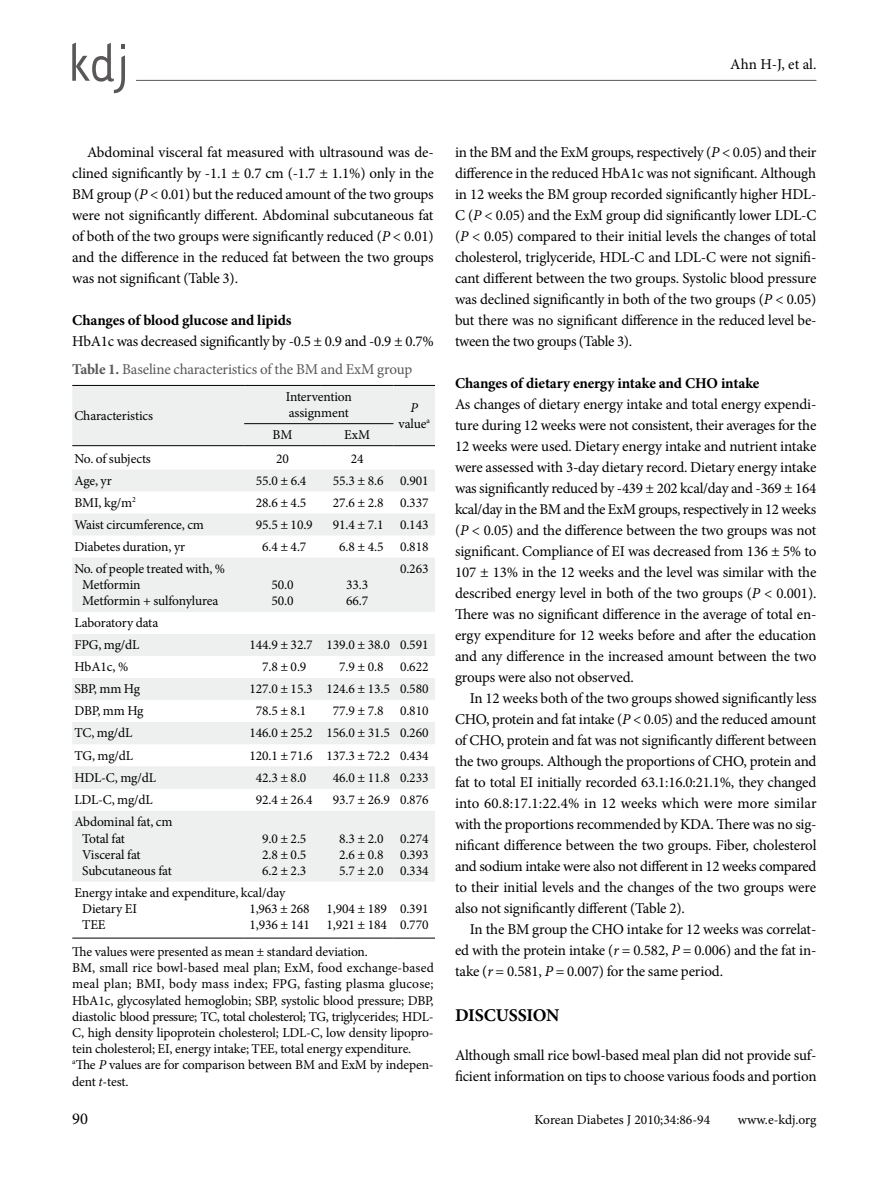
<style>
.page{position:relative;width:893px;height:1191px;background:#fff}
.page>*{position:absolute;margin:0;border:0;box-sizing:border-box;transform-origin:0 0}
.t1{font:700 18px "Minion Pro";letter-spacing:-.01em;color:#000}
.t2{font:16.5px "Minion Pro";color:#000}
.t3{font:15px/21px "Minion Pro";letter-spacing:-.015em;color:#000;text-align:justify}
.t4{font:700 15px "Minion Pro";letter-spacing:-.01em;color:#000}
.t5{font:15px "Minion Pro";letter-spacing:-.01em;color:#595757}
.t6{font:13.5px/16.2px "Minion Pro";letter-spacing:-.01em;color:#000}
.s1{font-style:italic}
.s2{font-weight:700}
</style>
<div class="page">
<hr style="left:136px;top:80px;width:680px;height:1px;background:#595757">
<svg style="left:72px;top:43px;width:53px;height:50px"></svg>
<svg style="left:72px;top:386px;width:363px;height:495px;fill:#eeefef"></svg>
<hr style="left:72px;top:385px;width:172px;height:1px;background:#000">
<hr style="left:244px;top:385px;width:77px;height:1px;background:#000">
<hr style="left:321px;top:385px;width:72px;height:1px;background:#000">
<hr style="left:393px;top:385px;width:42px;height:1px;background:#000">
<hr style="left:72px;top:937px;width:172px;height:1px;background:#000">
<hr style="left:244px;top:937px;width:77px;height:1px;background:#000">
<hr style="left:321px;top:937px;width:72px;height:1px;background:#000">
<hr style="left:393px;top:937px;width:42px;height:1px;background:#000">
<hr style="left:244px;top:423px;width:77px;height:1px;background:#000">
<hr style="left:321px;top:423px;width:72px;height:1px;background:#000">
<hr style="left:72px;top:445px;width:172px;height:1px;background:#000">
<hr style="left:244px;top:445px;width:77px;height:1px;background:#000">
<hr style="left:321px;top:445px;width:72px;height:1px;background:#000">
<hr style="left:393px;top:445px;width:42px;height:1px;background:#000">
<p class="t3" style="left:730px;top:54px;width:88px">Ahn H-J, et al.</p>
<p class="t3" style="left:72px;top:142px;width:363px;text-indent:15px">Abdominal visceral fat measured with ultrasound was de&shy;clined significantly by -1.1 ± 0.7 cm (-1.7 ± 1.1%) only in the BM group (<span class="s1">P</span> &lt; 0.01) but the reduced amount of the two groups were not significantly different. Abdominal subcutaneous fat of both of the two groups were significantly reduced (<span class="s1">P</span> &lt; 0.01) and the difference in the reduced fat between the two groups was not significant (Table 3).</p>
<p class="t4" style="left:72px;top:310px;width:221px">Changes of blood glucose and lipids</p>
<p class="t3" style="left:72px;top:331px;width:363px">HbA1c was decreased significantly by -0.5 ± 0.9 and -0.9 ± 0.7%</p>
<p class="t5" style="left:72px;top:359px;width:341px"><span class="s2">Table 1.</span> Baseline characteristics of the BM and ExM group</p>
<p class="t6" style="left:74px;top:407px;width:80px">Characteristics</p>
<p class="t6" style="left:286px;top:388px;width:68px">Intervention assignment</p>
<p class="t6" style="left:399px;top:399px;width:33px;text-align:center"><span class="s1">P </span>value<sup>a</sup></p>
<p class="t6" style="left:273px;top:427px;width:21px">BM</p>
<p class="t6" style="left:344px;top:427px;width:27px">ExM</p>
<p class="t6" style="left:74px;top:450px;width:78px">No. of subjects</p>
<p class="t6" style="left:276px;top:450px;width:14px">20</p>
<p class="t6" style="left:351px;top:450px;width:14px">24</p>
<p class="t6" style="left:74px;top:472px;width:39px">Age, yr</p>
<p class="t6" style="left:256px;top:472px;width:52px">55.0 ± 6.4</p>
<p class="t6" style="left:333px;top:472px;width:97px">55.3 ± 8.6 0.901</p>
<p class="t6" style="left:74px;top:494px;width:63px">BMI, kg/m<sup>2</sup></p>
<p class="t6" style="left:256px;top:494px;width:52px">28.6 ± 4.5</p>
<p class="t6" style="left:333px;top:494px;width:97px">27.6 ± 2.8 0.337</p>
<p class="t6" style="left:74px;top:516px;width:131px">Waist circumference, cm</p>
<p class="t6" style="left:256px;top:516px;width:59px">95.5 ± 10.9</p>
<p class="t6" style="left:333px;top:516px;width:97px">91.4 ± 7.1 0.143</p>
<p class="t6" style="left:74px;top:538px;width:112px">Diabetes duration, yr</p>
<p class="t6" style="left:262px;top:538px;width:46px">6.4 ± 4.7</p>
<p class="t6" style="left:339px;top:538px;width:91px">6.8 ± 4.5 0.818</p>
<p class="t6" style="left:82px;top:560px;width:144px;text-indent:-8px">No. of people treated with, %<br>Metformin<br>Metformin + sulfonylurea</p>
<p class="t6" style="left:400px;top:560px;width:30px">0.263</p>
<p class="t6" style="left:271px;top:577px;width:24px">50.0<br>50.0</p>
<p class="t6" style="left:346px;top:577px;width:24px">33.3<br>66.7</p>
<p class="t6" style="left:74px;top:612px;width:85px;line-height:22px">Laboratory data<br>FPG, mg/dL</p>
<p class="t6" style="left:249px;top:637px;width:181px">144.9 ± 32.7 139.0 ± 38.0 0.591</p>
<p class="t6" style="left:74px;top:659px;width:55px">HbA1c, %</p>
<p class="t6" style="left:262px;top:659px;width:46px">7.8 ± 0.9</p>
<p class="t6" style="left:339px;top:659px;width:91px">7.9 ± 0.8 0.622</p>
<p class="t6" style="left:74px;top:681px;width:67px">SBP, mm Hg</p>
<p class="t6" style="left:249px;top:681px;width:181px">127.0 ± 15.3 124.6 ± 13.5 0.580</p>
<p class="t6" style="left:74px;top:703px;width:71px">DBP, mm Hg</p>
<p class="t6" style="left:256px;top:703px;width:52px">78.5 ± 8.1</p>
<p class="t6" style="left:333px;top:703px;width:97px">77.9 ± 7.8 0.810</p>
<p class="t6" style="left:74px;top:725px;width:60px">TC, mg/dL</p>
<p class="t6" style="left:249px;top:725px;width:181px">146.0 ± 25.2 156.0 ± 31.5 0.260</p>
<p class="t6" style="left:74px;top:747px;width:60px">TG, mg/dL</p>
<p class="t6" style="left:249px;top:747px;width:181px">120.1 ± 71.6 137.3 ± 72.2 0.434</p>
<p class="t6" style="left:74px;top:769px;width:83px">HDL-C, mg/dL</p>
<p class="t6" style="left:256px;top:769px;width:52px">42.3 ± 8.0</p>
<p class="t6" style="left:333px;top:769px;width:97px">46.0 ± 11.8 0.233</p>
<p class="t6" style="left:74px;top:792px;width:80px">LDL-C, mg/dL</p>
<p class="t6" style="left:256px;top:792px;width:59px">92.4 ± 26.4</p>
<p class="t6" style="left:333px;top:792px;width:97px">93.7 ± 26.9 0.876</p>
<p class="t6" style="left:82px;top:814px;width:92px;text-indent:-8px">Abdominal fat, cm<br>Total fat<br>Visceral fat<br>Subcutaneous fat</p>
<p class="t6" style="left:262px;top:830px;width:46px;text-align:justify">9.0 ± 2.5<br>2.8 ± 0.5<br>6.2 ± 2.3</p>
<p class="t6" style="left:339px;top:830px;width:46px;text-align:justify">8.3 ± 2.0<br>2.6 ± 0.8<br>5.7 ± 2.0</p>
<p class="t6" style="left:400px;top:830px;width:30px;text-align:justify">0.274<br>0.393<br>0.334</p>
<p class="t6" style="left:82px;top:884px;width:204px;text-indent:-8px">Energy intake and expenditure, kcal/day<br>Dietary EI</p>
<p class="t6" style="left:249px;top:900px;width:62px">1,963 ± 268</p>
<p class="t6" style="left:327px;top:900px;width:62px">1,904 ± 189<br>1,921 ± 184</p>
<p class="t6" style="left:400px;top:900px;width:30px">0.391<br>0.770</p>
<p class="t6" style="left:72px;top:943px;width:363px">The values were presented as mean ± standard deviation.<br>BM, small rice bowl-based meal plan; ExM, food exchange-based meal plan; BMI, body mass index; FPG, fasting plasma glucose; HbA1c, glycosylated hemoglobin; SBP, systolic blood pressure; DBP, diastolic blood pressure; TC, total cholesterol; TG, triglycerides; HDL-C, high density lipoprotein cholesterol; LDL-C, low density lipopro&shy;tein cholesterol; EI, energy intake; TEE, total energy expenditure. <sup>a</sup>The <span class="s1">P</span> values are for comparison between BM and ExM by indepen&shy;dent <span class="s1">t</span>-test.</p>
<p class="t6" style="left:82px;top:917px;width:25px">TEE</p>
<p class="t6" style="left:250px;top:917px;width:62px">1,936 ± 141</p>
<p class="t2" style="left:72px;top:1107px;width:17px">90</p>
<p class="t3" style="left:455px;top:142px;width:363px">in the BM and the ExM groups, respectively (<span class="s1">P</span> &lt; 0.05) and their difference in the reduced HbA1c was not significant. Although in 12 weeks the BM group recorded significantly higher HDL-C (<span class="s1">P</span> &lt; 0.05) and the ExM group did significantly lower LDL-C (<span class="s1">P</span> &lt; 0.05) compared to their initial levels the changes of total cholesterol, triglyceride, HDL-C and LDL-C were not signifi&shy;cant different between the two groups. Systolic blood pressure was declined significantly in both of the two groups (<span class="s1">P</span> &lt; 0.05) but there was no significant difference in the reduced level be&shy;tween the two groups (Table 3).</p>
<p class="t4" style="left:455px;top:373px;width:306px">Changes of dietary energy intake and CHO intake</p>
<p class="t3" style="left:455px;top:394px;width:363px">As changes of dietary energy intake and total energy expendi&shy;ture during 12 weeks were not consistent, their averages for the 12 weeks were used. Dietary energy intake and nutrient intake were assessed with 3-day dietary record. Dietary energy intake was significantly reduced by -439 ± 202 kcal/day and -369 ± 164 kcal/day in the BM and the ExM groups, respectively in 12 weeks (<span class="s1">P</span> &lt; 0.05) and the difference between the two groups was not significant. Compliance of EI was decreased from 136 ± 5% to 107 ± 13% in the 12 weeks and the level was similar with the described energy level in both of the two groups (<span class="s1">P</span> &lt; 0.001).<br>There was no significant difference in the average of total en&shy;ergy expenditure for 12 weeks before and after the education and any difference in the increased amount between the two groups were also not observed.</p>
<p class="t3" style="left:455px;top:688px;width:363px;text-indent:15px">In 12 weeks both of the two groups showed significantly less CHO, protein and fat intake (<span class="s1">P</span> &lt; 0.05) and the reduced amount of CHO, protein and fat was not significantly different between the two groups. Although the proportions of CHO, protein and fat to total EI initially recorded 63.1:16.0:21.1%, they changed into 60.8:17.1:22.4% in 12 weeks which were more similar with the proportions recommended by KDA. There was no sig&shy;nificant difference between the two groups. Fiber, cholesterol and sodium intake were also not different in 12 weeks compared to their initial levels and the changes of the two groups were also not significantly different (Table 2).</p>
<p class="t3" style="left:455px;top:919px;width:363px;text-indent:15px">In the BM group the CHO intake for 12 weeks was correlat&shy;ed with the protein intake (<span class="s1">r</span> = 0.582, <span class="s1">P</span> = 0.006) and the fat in&shy;take (<span class="s1">r</span> = 0.581, <span class="s1">P</span> = 0.007) for the same period.</p>
<p class="t1" style="left:455px;top:1002px;width:106px">DISCUSSION</p>
<p class="t3" style="left:455px;top:1045px;width:363px">Although small rice bowl-based meal plan did not provide suf&shy;ficient information on tips to choose various foods and portion</p>
<p class="t6" style="left:535px;top:1111px;width:177px">Korean Diabetes J 2010;34:86-94</p>
<p class="t6" style="left:738px;top:1111px;width:80px">www.e-kdj.org</p>
</div>
